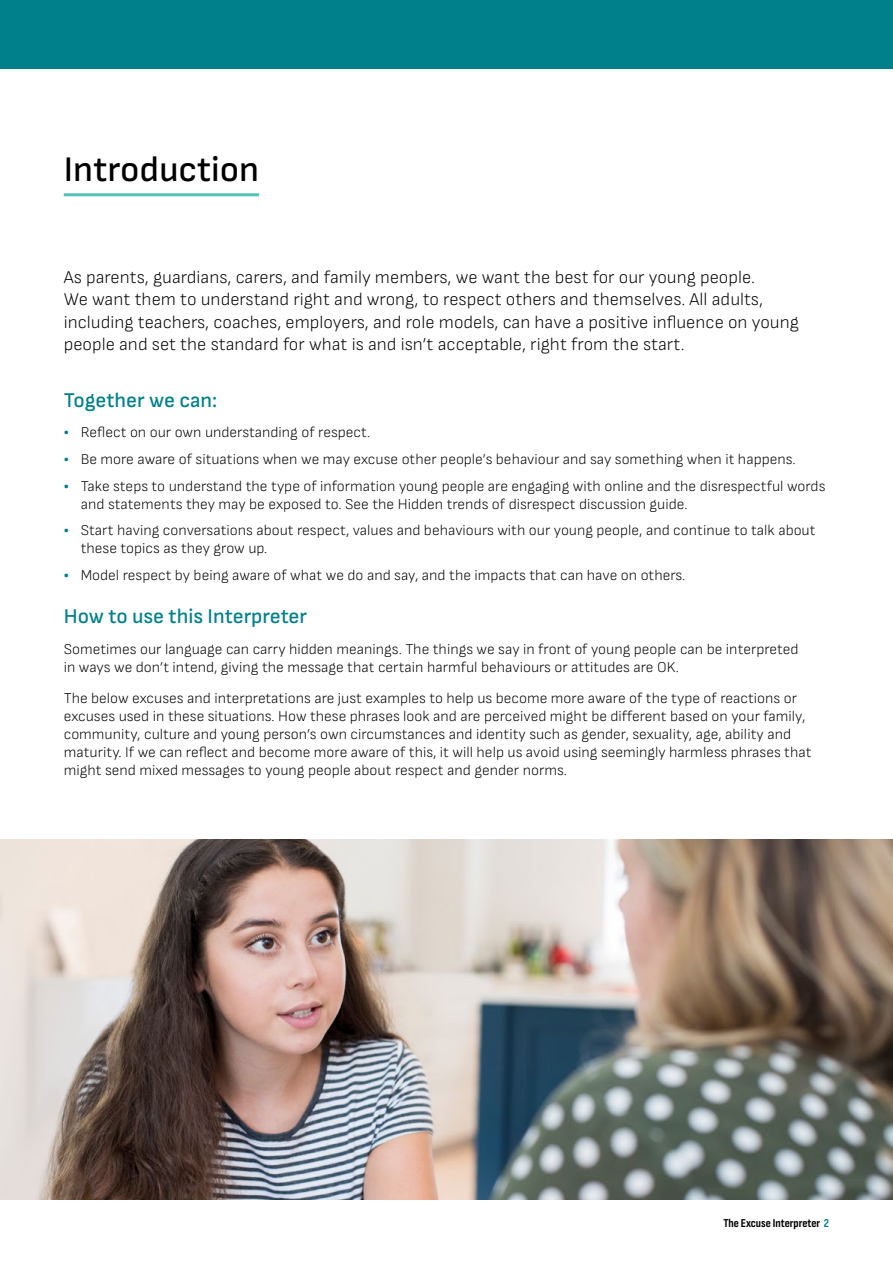
<style>
.page{position:relative;width:893px;height:1263px;background:#fff}
.page>*{position:absolute;margin:0;border:0;box-sizing:border-box;transform-origin:0 0}
.H2_Final_doc_subtitle{font:500 36px "Sofia Sans";color:#000}
.H3_Heading_3{font:500 21px "Sofia Sans";color:#00808b}
.P_Intro{font:300 18px/22.5px "Sofia Sans";color:#000}
.P_Body{font:300 15px/18px "Sofia Sans";color:#000}
.P_bullets{font:300 15px/18px "Sofia Sans";color:#000}
.t1{font:700 12px "Sofia Sans Condensed";color:#000}
.s1{font-weight:800;color:#00808b}
.s2{color:#00808b}
</style>
<div class="page">
<div style="left:0;top:0;width:893px;height:68px;background:#00808b"></div>
<hr style="left:64px;top:193px;width:195px;height:3px;background:#51c1b9">
<img style="left:0;top:839px;width:893px;height:360px">
<h2 class="H2_Final_doc_subtitle" style="left:64px;top:148px;width:197px">Introduction</h2>
<p class="P_Intro" style="left:64px;top:265px;width:737px">As parents, guardians, carers, and family members, we want the best for our young people.<br>We want them to understand right and wrong, to respect others and themselves. All adults, including teachers, coaches, employers, and role models, can have a positive influence on young people and set the standard for what is and isn’t acceptable, right from the start.</p>
<h2 class="H3_Heading_3" style="left:64px;top:388px;width:155px">Together we can:</h2>
<p class="P_bullets" style="left:64px;top:423px;width:308px"><span class="s1">˻</span> Reflect on our own understanding of respect.</p>
<p class="P_bullets" style="left:64px;top:450px;width:733px"><span class="s1">˻</span> Be more aware of situations when we may excuse other people’s behaviour and say something when it happens.</p>
<p class="P_bullets" style="left:81px;top:476px;width:746px;text-indent:-17px"><span class="s1">˻</span> Take steps to understand the type of information young people are engaging with online and the disrespectful words and statements they may be exposed to. See the Hidden trends of disrespect discussion guide.</p>
<p class="P_bullets" style="left:81px;top:521px;width:736px;text-indent:-17px"><span class="s1">˻</span> Start having conversations about respect, values and behaviours with our young people, and continue to talk about these topics as they grow up.</p>
<p class="P_bullets" style="left:64px;top:565px;width:623px"><span class="s1">˻</span> Model respect by being aware of what we do and say, and the impacts that can have on others.</p>
<h2 class="H3_Heading_3" style="left:64px;top:604px;width:245px">How to use this Interpreter</h2>
<p class="P_Body" style="left:64px;top:640px;width:736px">Sometimes our language can carry hidden meanings. The things we say in front of young people can be interpreted in ways we don’t intend, giving the message that certain harmful behaviours or attitudes are OK.</p>
<p class="P_Body" style="left:64px;top:689px;width:749px">The below excuses and interpretations are just examples to help us become more aware of the type of reactions or excuses used in these situations. How these phrases look and are perceived might be different based on your family, community, culture and young person’s own circumstances and identity such as gender, sexuality, age, ability and maturity. If we can reflect and become more aware of this, it will help us avoid using seemingly harmless phrases that might send mixed messages to young people about respect and gender norms.</p>
<p class="t1" style="left:723px;top:1216px;width:107px">The Excuse Interpreter <span class="s2">2</span></p>
</div>
